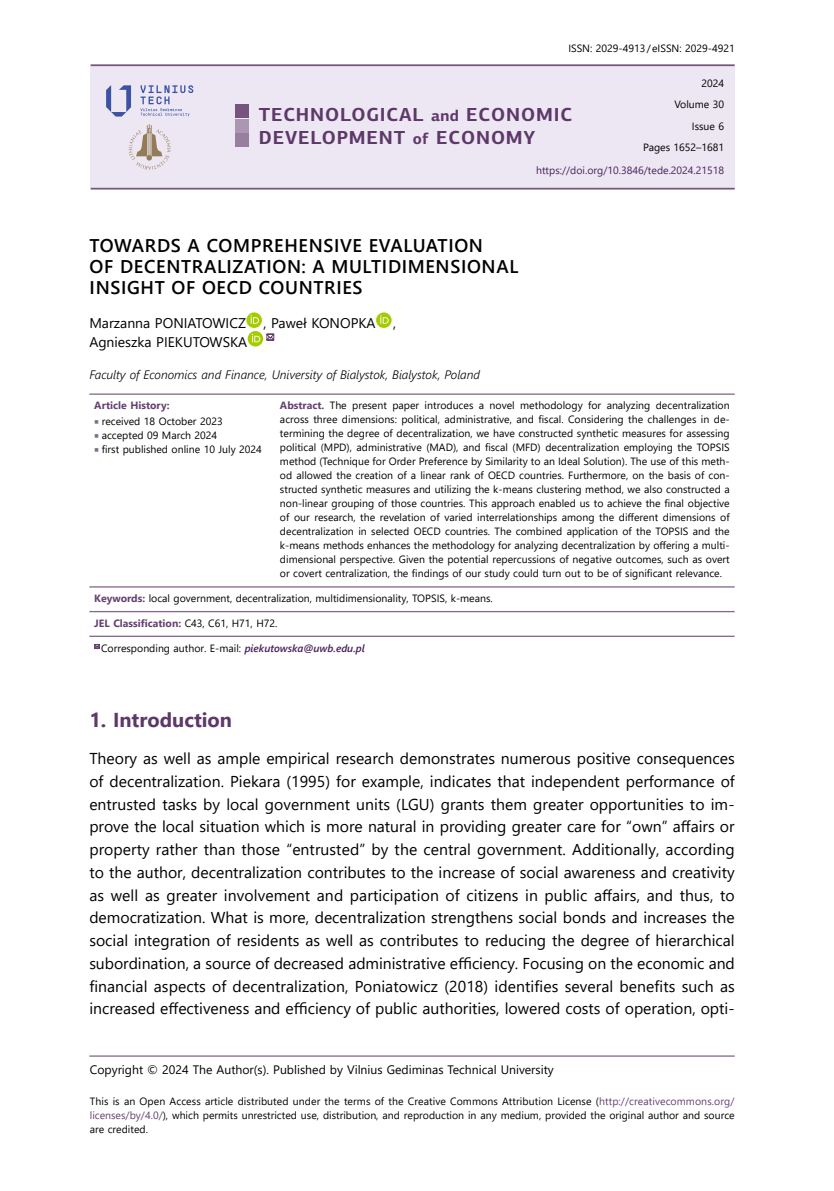
<style>
.page{position:relative;width:834px;height:1191px;background:#fff}
.page>*{position:absolute;margin:0;border:0;box-sizing:border-box;transform-origin:0 0}
.t1{font:700 20.12px "Segoe UI";color:#5d3869}
.t2{font:700 18.9px/23.1px "PF Centro Sans Pro";letter-spacing:.045em;color:#5d3869}
.t3{font:600 18.38px/21px "Segoe UI";letter-spacing:.035em;color:#000}
.t4{font:15.75px/22.8px "Segoe UI";color:#000;text-align:justify}
.t5{font:14px "Segoe UI";color:#000}
.t6{font:12.25px "Segoe UI";color:#000}
.t7{font:italic 300 12.25px "Segoe UI";color:#000}
.t8{font:10.5px/14px "Segoe UI";color:#000;text-align:justify}
.t9{font:700 10.5px "Segoe UI";color:#654170}
.t10{font:10.5px "Segoe UI";color:#482359}
.s1{font-size:15.75px}
.s2{font-weight:700;color:#654170}
.s3{font-family:"Minion Pro";font-size:12.25px;color:#86698e}
.s4{font-weight:400;color:#000}
.s5{font-weight:600;font-style:italic;color:#482359}
.s6{color:#654170}
</style>
<div class="page">
<hr style="left:89px;top:1055px;width:645px;height:1px;background:#86698e">
<div style="left:91px;top:66px;width:643px;height:122px;background:#ede6f3"></div>
<hr style="left:91px;top:64px;width:643px;height:2px;background:#76547e">
<hr style="left:91px;top:188px;width:643px;height:1px;background:#76547e">
<div style="left:235px;top:105px;width:13px;height:13px;background:#76547e"></div>
<div style="left:235px;top:133px;width:13px;height:14px;background:#987f9f"></div>
<div style="left:235px;top:119px;width:13px;height:13px;background:#ab97b1"></div>
<svg style="left:106px;top:85px;width:25px;height:32px"></svg>
<svg style="left:141px;top:85px;width:52px;height:32px"></svg>
<svg style="left:129px;top:124px;width:42px;height:46px"></svg>
<hr style="left:89px;top:393px;width:186px;height:2px;background:#86698e">
<hr style="left:275px;top:393px;width:459px;height:2px;background:#86698e">
<hr style="left:89px;top:586px;width:186px;height:1px;background:#86698e">
<hr style="left:275px;top:586px;width:459px;height:1px;background:#86698e">
<hr style="left:89px;top:611px;width:186px;height:1px;background:#86698e">
<hr style="left:275px;top:611px;width:459px;height:1px;background:#86698e">
<hr style="left:89px;top:635px;width:186px;height:2px;background:#86698e">
<hr style="left:275px;top:635px;width:459px;height:2px;background:#86698e">
<svg style="left:376px;top:312px;width:15px;height:16px"></svg>
<svg style="left:246px;top:312px;width:29px;height:34px"></svg>
<svg style="left:94px;top:644px;width:6px;height:5px"></svg>
<p class="t8" style="left:568px;top:41px;width:168px">ISSN: 2029-4913/eISSN: 2029-4921</p>
<p class="t8" style="left:643px;top:72px;width:82px;line-height:21.2px;text-align:right">2024<br>Volume 30<br>Issue 6<br>Pages 1652–1681</p>
<p class="t10" style="left:536px;top:160px;width:189px">https://doi.org/10.3846/tede.2024.21518</p>
<h2 class="t2" style="left:259px;top:102px;width:315px">TECHNOLOGICAL <span class="s1">and</span> ECONOMIC<br>DEVELOPMENT <span class="s1">of</span> ECONOMY</h2>
<h3 class="t3" style="left:90px;top:233px;width:430px">TOWARDS A COMPREHENSIVE EVALUATION<br>OF DECENTRALIZATION: A MULTIDIMENSIONAL<br>INSIGHT OF OECD COUNTRIES</h3>
<h3 class="t5" style="left:89px;top:310px;width:158px">Marzanna PONIATOWICZ</h3>
<h3 class="t5" style="left:263px;top:310px;width:134px">, Paweł KONOPKA ,</h3>
<h3 class="t5" style="left:89px;top:329px;width:159px">Agnieszka PIEKUTOWSKA</h3>
<p class="t7" style="left:89px;top:363px;width:392px">Faculty of Economics and Finance, University of Bialystok, Bialystok, Poland</p>
<p class="t9" style="left:94px;top:396px;width:77px">Article History:</p>
<p class="t8" style="left:280px;top:398px;width:451px"><span class="s2">Abstract.</span> The present paper introduces a novel methodology for analyzing decentralization across three dimensions: political, administrative, and fiscal. Considering the challenges in de&shy;termining the degree of decentralization, we have constructed synthetic measures for assessing political (MPD), administrative (MAD), and fiscal (MFD) decentralization employing the TOPSIS method (Technique for Order Preference by Similarity to an Ideal Solution). The use of this meth&shy;od allowed the creation of a linear rank of OECD countries. Furthermore, on the basis of con&shy;structed synthetic measures and utilizing the k-means clustering method, we also constructed a non-linear grouping of those countries. This approach enabled us to achieve the final objective of our research, the revelation of varied interrelationships among the different dimensions of decentralization in selected OECD countries. The combined application of the TOPSIS and the k-means methods enhances the methodology for analyzing decentralization by offering a multi&shy;dimensional perspective. Given the potential repercussions of negative outcomes, such as overt or covert centralization, the findings of our study could turn out to be of significant relevance.</p>
<p class="t8" style="left:94px;top:414px;width:130px"><span class="s3">■</span> received 18 October 2023</p>
<p class="t8" style="left:94px;top:428px;width:124px"><span class="s3">■</span> accepted 09 March 2024</p>
<p class="t8" style="left:94px;top:442px;width:169px"><span class="s3">■</span> first published online 10 July 2024</p>
<p class="t8" style="left:94px;top:590px;width:400px"><span class="s2">Keywords:</span> local government, decentralization, multidimensionality, TOPSIS, k-means.</p>
<p class="t9" style="left:94px;top:613px;width:185px">JEL Classification: <span class="s4">C43, C61, H71, H72.</span></p>
<p class="t8" style="left:101px;top:640px;width:265px">Corresponding author. E-mail: <span class="s5">piekutowska@uwb.edu.pl</span></p>
<h1 class="t1" style="left:89px;top:700px;width:144px">1. Introduction</h1>
<p class="t4" style="left:89px;top:746px;width:647px">Theory as well as ample empirical research demonstrates numerous positive consequences of decentralization. Piekara (1995) for example, indicates that independent performance of entrusted tasks by local government units (LGU) grants them greater opportunities to im&shy;prove the local situation which is more natural in providing greater care for “own” affairs or property rather than those “entrusted” by the central government. Additionally, according to the author, decentralization contributes to the increase of social awareness and creativity as well as greater involvement and participation of citizens in public affairs, and thus, to democratization. What is more, decentralization strengthens social bonds and increases the social integration of residents as well as contributes to reducing the degree of hierarchical subordination, a source of decreased administrative efficiency. Focusing on the economic and financial aspects of decentralization, Poniatowicz (2018) identifies several benefits such as increased effectiveness and efficiency of public authorities, lowered costs of operation, opti-</p>
<p class="t6" style="left:90px;top:1058px;width:465px">Copyright © 2024 The Author(s). Published by Vilnius Gediminas Technical University</p>
<p class="t8" style="left:90px;top:1093px;width:646px">This is an Open Access article distributed under the terms of the Creative Commons Attribution License (<span class="s6">http://creativecommons.org/ licenses/by/4.0/</span>), which permits unrestricted use, distribution, and reproduction in any medium, provided the original author and source are credited.</p>
</div>
